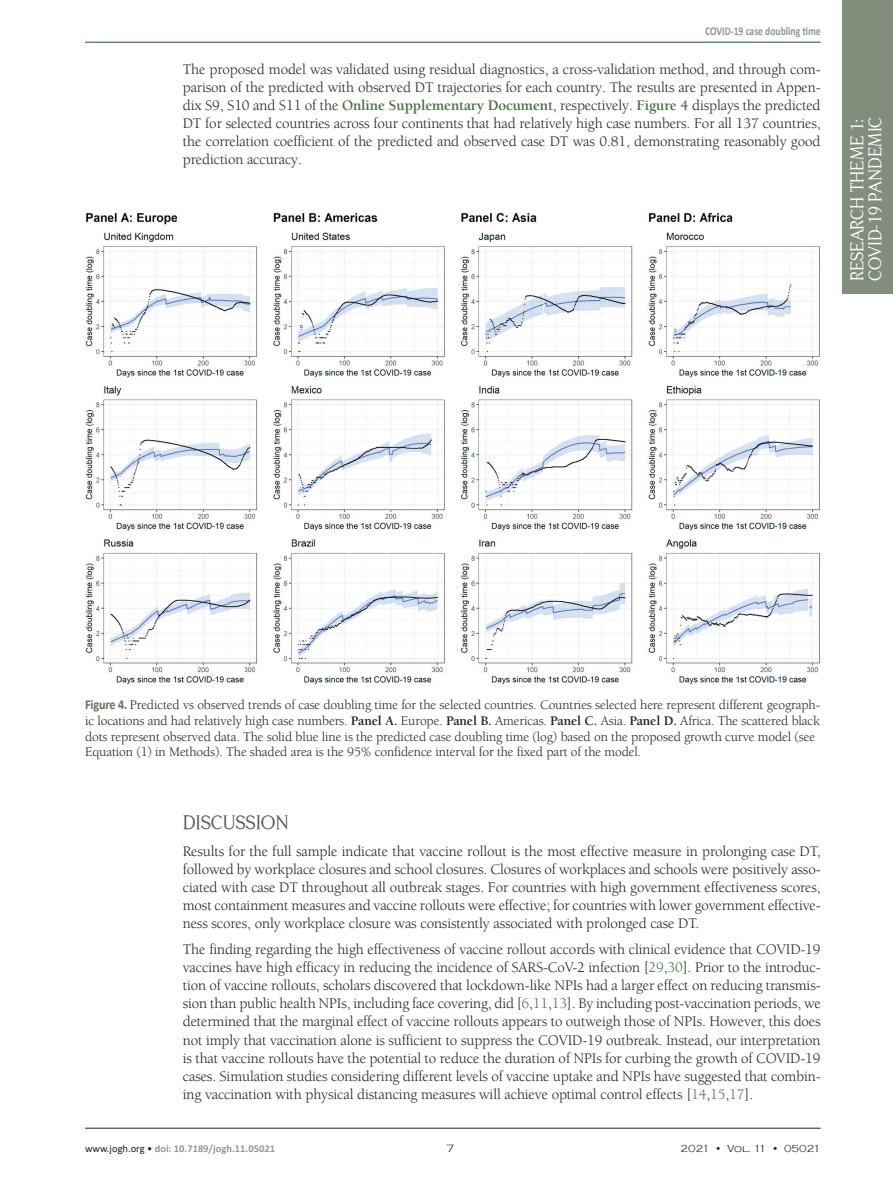
<style>
.page{position:relative;width:893px;height:1191px;background:#fff}
.page>*{position:absolute;margin:0;border:0;box-sizing:border-box;transform-origin:0 0}
.Podnaslovi_PAPERS{font:19.5px "Centabel";letter-spacing:-.01em;color:#57585a}
.t1{font:18px/14px "Centabel";color:#fff}
.Tekst_Osnovni{font:15px/18px "Berkeley Std";letter-spacing:-.01em;color:#231f20;text-align:justify}
.potpisi_slike{font:13.5px/15.8px "Berkeley Std";letter-spacing:-.01em;color:#231f20}
.t2{font:700 12px "Calibri";color:#939598;scale:.8 1}
.t3{font:300 10.95px "Copperplate Gothic";color:#231f20}
.t4{font:700 10.5px "Calibri";color:#939598}
.t5{font:300 10.5px "Copperplate Gothic";color:#231f20}
.s1{font-weight:700;color:#477045}
.s2{font-family:"Calibri";font-weight:700;color:#5f6f5b}
.s3{font-weight:700}
.s4{color:#477045}
.s5{font-weight:400;color:#231f20}
</style>
<div class="page">
<hr style="left:85px;top:1128px;width:736px;height:1px;background:#231f20">
<hr style="left:85px;top:42px;width:736px;height:1px;background:#244d32">
<div style="left:842px;top:0;width:51px;height:293px;background:#838d7c"></div>
<img style="left:85px;top:213px;width:735px;height:471px">
<p class="t2" style="left:705px;top:22px;width:146px">COVID-19 case doubling time</p>
<p class="Tekst_Osnovni" style="left:183px;top:61px;width:639px">The proposed model was validated using residual diagnostics, a cross-validation method, and through com&shy;parison of the predicted with observed DT trajectories for each country. The results are presented in Appen&shy;dix S9, S10 and S11 of the <span class="s1">Online Supplementary Document</span>, respectively. <span class="s1">Figure 4</span> displays the predicted DT for selected countries across four continents that had relatively high case numbers. For all 137 countries, the correlation coefficient of the predicted and observed case DT was 0.81, demonstrating reasonably good prediction accuracy.</p>
<p class="t1" style="left:868px;top:281px;width:166px;rotate:-90deg">COVID-19 PANDEMIC</p>
<p class="t1" style="left:850px;top:281px;width:164px;rotate:-90deg">RESEARCH THEME 1:<br>VIEWPOINTS</p>
<p class="potpisi_slike" style="left:85px;top:697px;width:737px"><span class="s2">Figure 4.</span> Predicted vs observed trends of case doubling time for the selected countries. Countries selected here represent different geograph&shy;ic locations and had relatively high case numbers. <span class="s3">Panel A.</span> Europe. <span class="s3">Panel B.</span> Americas. <span class="s3">Panel C.</span> Asia. <span class="s3">Panel D.</span> Africa. The scattered black dots represent observed data. The solid blue line is the predicted case doubling time (log) based on the proposed growth curve model (see Equation (1) in Methods). The shaded area is the 95% confidence interval for the fixed part of the model.</p>
<p class="Podnaslovi_PAPERS" style="left:183px;top:811px;width:108px">DISCUSSION</p>
<p class="Tekst_Osnovni" style="left:183px;top:842px;width:639px">Results for the full sample indicate that vaccine rollout is the most effective measure in prolonging case DT, followed by workplace closures and school closures. Closures of workplaces and schools were positively asso&shy;ciated with case DT throughout all outbreak stages. For countries with high government effectiveness scores, most containment measures and vaccine rollouts were effective; for countries with lower government effective&shy;ness scores, only workplace closure was consistently associated with prolonged case DT.</p>
<p class="Tekst_Osnovni" style="left:183px;top:941px;width:639px">The finding regarding the high effectiveness of vaccine rollout accords with clinical evidence that COVID-19 vaccines have high efficacy in reducing the incidence of SARS-CoV-2 infection [<span class="s4">29</span>,<span class="s4">30</span>]. Prior to the introduc&shy;tion of vaccine rollouts, scholars discovered that lockdown-like NPIs had a larger effect on reducing transmis&shy;sion than public health NPIs, including face covering, did [<span class="s4">6</span>,<span class="s4">11</span>,<span class="s4">13</span>]. By including post-vaccination periods, we determined that the marginal effect of vaccine rollouts appears to outweigh those of NPIs. However, this does not imply that vaccination alone is sufficient to suppress the COVID-19 outbreak. Instead, our interpretation is that vaccine rollouts have the potential to reduce the duration of NPIs for curbing the growth of COVID-19 cases. Simulation studies considering different levels of vaccine uptake and NPIs have suggested that combin&shy;ing vaccination with physical distancing measures will achieve optimal control effects [<span class="s4">14</span>,<span class="s4">15</span>,<span class="s4">17</span>].</p>
<p class="t4" style="left:85px;top:1141px;width:191px"><span class="s5">www.jogh.org •</span> doi: 10.7189/jogh.11.05021</p>
<p class="t3" style="left:447px;top:1142px;width:9px">7</p>
<p class="t5" style="left:681px;top:1142px;width:142px">2021 • Vol. 11 • 05021</p>
</div>
